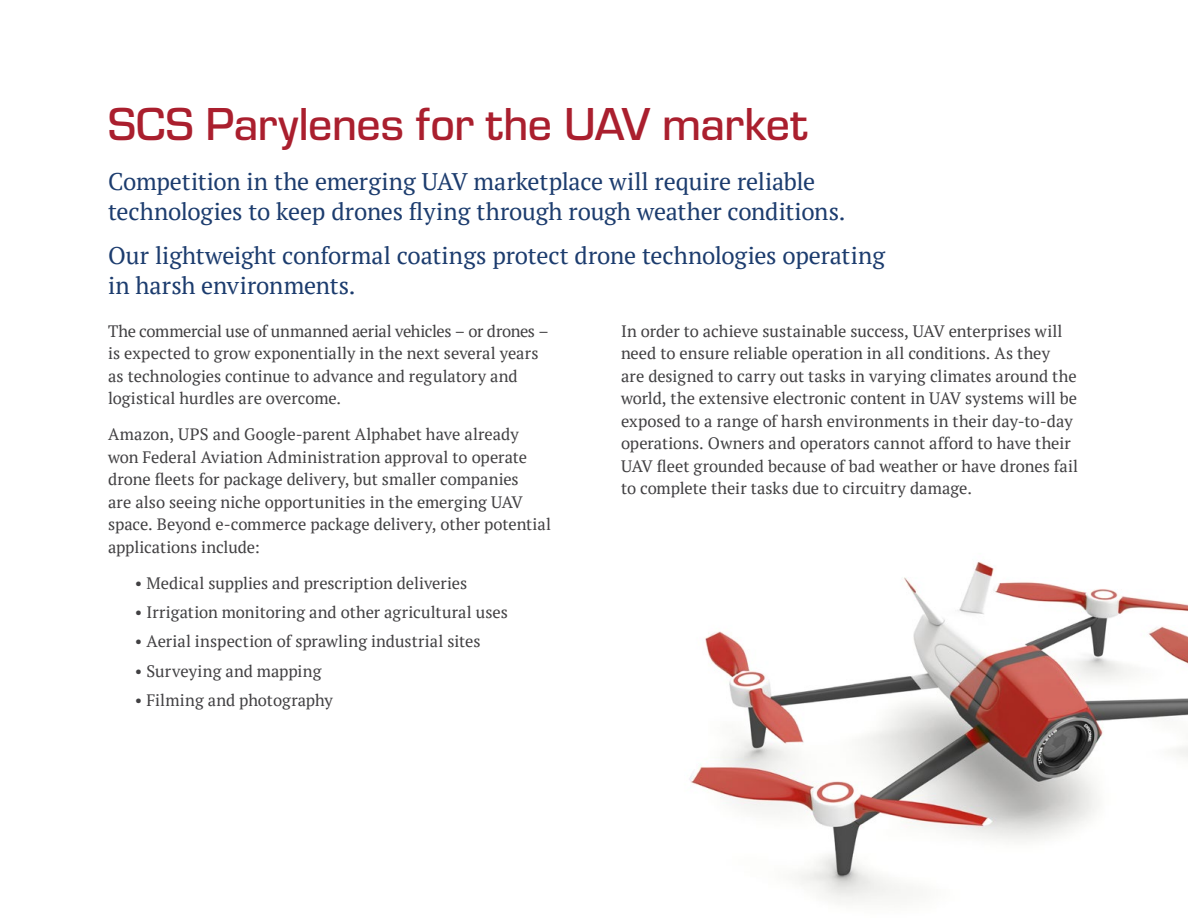
<style>
.page{position:relative;width:1188px;height:918px;background:#fff}
.page>*{position:absolute;margin:0;border:0;box-sizing:border-box;transform-origin:0 0}
.t1{font:500 48px "Eurostile";letter-spacing:-.01em;color:#aa1f2e}
.t2{font:24px/30px "PT Serif";letter-spacing:-.005em;color:#1c3c6e}
.t3{font:16.5px/22.5px "PT Serif";letter-spacing:-.005em;color:#414042}
</style>
<div class="page">
<img style="left:689px;top:562px;width:485px;height:341px">
<svg style="left:1174px;top:602px;width:14px;height:155px"></svg>
<h1 class="t1" style="left:108px;top:91px;width:701px">SCS Parylenes for the UAV market</h1>
<h2 class="t2" style="left:108px;top:167px;width:739px">Competition in the emerging UAV marketplace will require reliable technologies to keep drones flying through rough weather conditions.</h2>
<h2 class="t2" style="left:108px;top:240px;width:779px">Our lightweight conformal coatings protect drone technologies operating in harsh environments.</h2>
<p class="t3" style="left:108px;top:319px;width:442px">The commercial use of unmanned aerial vehicles – or drones – is expected to grow exponentially in the next several years as technologies continue to advance and regulatory and logistical hurdles are overcome.</p>
<p class="t3" style="left:108px;top:423px;width:445px">Amazon, UPS and Google-parent Alphabet have already won Federal Aviation Administration approval to operate drone fleets for package delivery, but smaller companies<br>are also seeing niche opportunities in the emerging UAV space. Beyond e-commerce package delivery, other potential applications include:</p>
<p class="t3" style="left:135px;top:571px;width:334px">• Medical supplies and prescription deliveries</p>
<p class="t3" style="left:135px;top:601px;width:374px">• Irrigation monitoring and other agricultural uses</p>
<p class="t3" style="left:135px;top:630px;width:347px">• Aerial inspection of sprawling industrial sites</p>
<p class="t3" style="left:135px;top:659px;width:188px">• Surveying and mapping</p>
<p class="t3" style="left:135px;top:689px;width:199px">• Filming and photography</p>
<p class="t3" style="left:621px;top:319px;width:459px">In order to achieve sustainable success, UAV enterprises will need to ensure reliable operation in all conditions. As they<br>are designed to carry out tasks in varying climates around the world, the extensive electronic content in UAV systems will be exposed to a range of harsh environments in their day-to-day operations. Owners and operators cannot afford to have their UAV fleet grounded because of bad weather or have drones fail to complete their tasks due to circuitry damage.</p>
</div>
